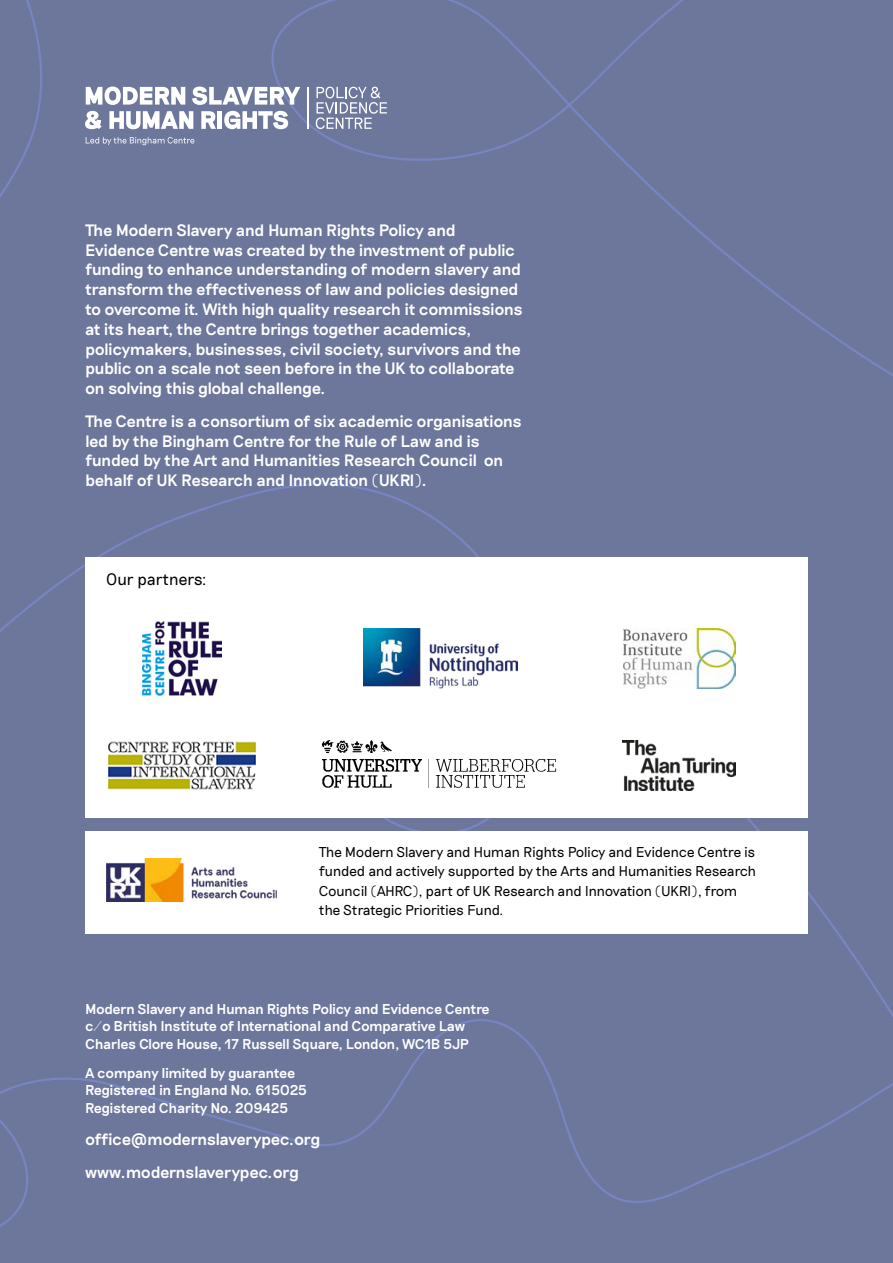
<style>
.page{position:relative;width:893px;height:1263px;background:#fff}
.page>*{position:absolute;margin:0;border:0;box-sizing:border-box;transform-origin:0 0}
.t1{font:500 16.5px/19.8px "Riposte";letter-spacing:-.035em;color:#fff}
.t2{font:300 16.5px "Riposte";letter-spacing:-.03em;color:#000}
.t3{font:500 14.25px/17.1px "Riposte";letter-spacing:-.04em;color:#fff}
.t4{font:300 14.25px/19.5px "Riposte";letter-spacing:-.04em;color:#000}
</style>
<div class="page">
<div style="left:0;top:0;width:265px;height:1263px;background:#6d769b"></div>
<div style="left:265px;top:0;width:628px;height:1263px;background:#6d769b"></div>
<div style="left:85px;top:831px;width:723px;height:102px;background:#fff"></div>
<img style="left:106px;top:858px;width:170px;height:43px">
<svg style="left:86px;top:87px;width:99px;height:18px"></svg>
<svg style="left:192px;top:87px;width:108px;height:18px"></svg>
<svg style="left:85px;top:111px;width:17px;height:18px"></svg>
<svg style="left:109px;top:111px;width:84px;height:18px"></svg>
<svg style="left:201px;top:111px;width:15px;height:18px"></svg>
<hr style="left:218px;top:111px;width:4px;height:18px;background:#fff">
<svg style="left:224px;top:111px;width:64px;height:18px"></svg>
<svg style="left:316px;top:87px;width:71px;height:42px;background:#9097b3"></svg>
<hr style="left:307px;top:87px;width:2px;height:42px;background:#fff">
<svg style="left:86px;top:137px;width:108px;height:8px"></svg>
<div style="left:85px;top:557px;width:723px;height:260px;background:#fff"></div>
<img style="left:363px;top:628px;width:155px;height:60px">
<img style="left:323px;top:741px;width:234px;height:47px">
<img style="left:143px;top:621px;width:79px;height:74px">
<img style="left:624px;top:628px;width:111px;height:60px">
<img style="left:108px;top:741px;width:148px;height:49px">
<img style="left:623px;top:741px;width:112px;height:49px">
<p class="t1" style="left:85px;top:221px;width:439px">The Modern Slavery and Human Rights Policy and Evidence Centre was created by the investment of public funding to enhance understanding of modern slavery and transform the effectiveness of law and policies designed to overcome it. With high quality research it commissions at its heart, the Centre brings together academics, policymakers, businesses, civil society, survivors and the public on a scale not seen before in the UK to collaborate on solving this global challenge.</p>
<p class="t1" style="left:85px;top:412px;width:438px">The Centre is a consortium of six academic organisations led by the Bingham Centre for the Rule of Law and is funded by the Art and Humanities Research Council on behalf of UK Research and Innovation (UKRI).</p>
<p class="t2" style="left:106px;top:570px;width:101px">Our partners:</p>
<p class="t4" style="left:319px;top:842px;width:439px">The Modern Slavery and Human Rights Policy and Evidence Centre is funded and actively supported by the Arts and Humanities Research Council (AHRC), part of UK Research and Innovation (UKRI), from the Strategic Priorities Fund.</p>
<p class="t3" style="left:85px;top:1001px;width:406px">Modern Slavery and Human Rights Policy and Evidence Centre c/o British Institute of International and Comparative Law<br>Charles Clore House, 17 Russell Square, London, WC1B 5JP</p>
<p class="t3" style="left:85px;top:1065px;width:224px">A company limited by guarantee<br>Registered in England No. 615025<br>Registered Charity No. 209425</p>
<p class="t1" style="left:85px;top:1124px;width:237px;line-height:32.5px">office@modernslaverypec.org www.modernslaverypec.org</p>
</div>
